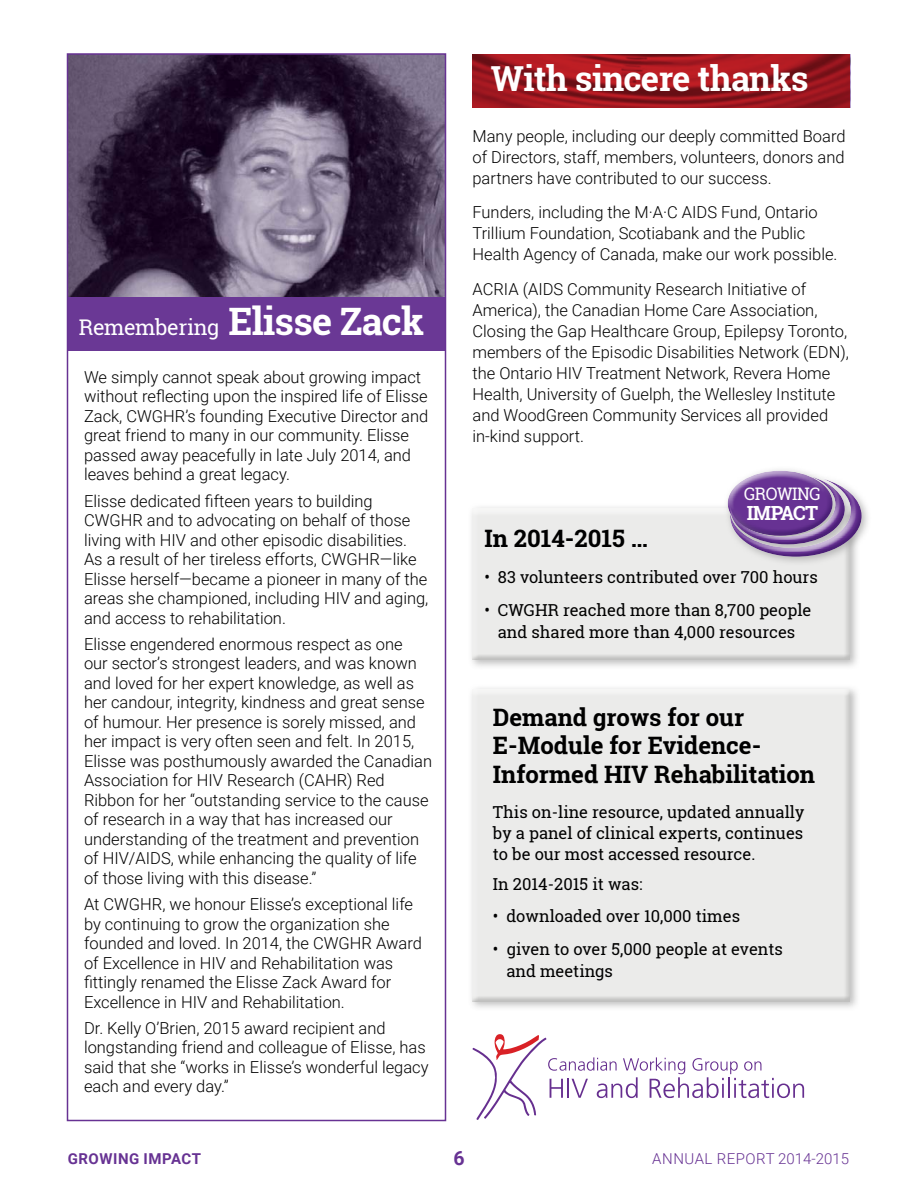
<style>
.page{position:relative;width:918px;height:1188px;background:#fff}
.page>*{position:absolute;margin:0;border:0;box-sizing:border-box;transform-origin:0 0}
.t1{font:700 34.5px "Roboto Slab";letter-spacing:-.02em;color:#fff}
.t2{font:700 24px/28.5px "Roboto Slab";color:#000}
.t3{font:21.6px "Roboto Slab";letter-spacing:-.02em;color:#fff}
.t4{font:700 19.5px "Roboto Slab";letter-spacing:-.05em;color:#fff}
.t5{font:700 19.5px "Roboto";color:#673293}
.t6{font:17.25px "Roboto Slab";letter-spacing:-.03em;color:#fff}
.t7{font:300 16.5px/19.5px "Roboto";color:#000}
.t8{font:16.5px/22.5px "Roboto Slab";color:#000;text-align:center}
.t9{font:300 15px "Roboto";letter-spacing:.03em;color:#673293}
.t10{font:700 15px "Roboto";letter-spacing:.035em;color:#673293}
.s1{font-weight:700;font-size:37.8px}
</style>
<div class="page">
<div style="left:467px;top:504px;width:393px;height:166px;background:#989898;opacity:.64"></div>
<div style="left:468px;top:504px;width:390px;height:157px;background:#989898;opacity:.45"></div>
<div style="left:467px;top:684px;width:393px;height:328px;background:#989898;opacity:.64"></div>
<div style="left:468px;top:684px;width:390px;height:319px;background:#ebebea"></div>
<div style="left:720px;top:463px;width:115px;height:55px;background:#fff"></div>
<div style="left:723px;top:470px;width:123px;height:70px;background:#fff;opacity:.75"></div>
<div style="left:725px;top:474px;width:147px;height:93px;background:#989898;opacity:.64"></div>
<div style="left:723px;top:472px;width:140px;height:80px;background:#fff;opacity:.75"></div>
<div style="left:729px;top:482px;width:140px;height:76px;background:#673293;opacity:.45"></div>
<img style="left:472px;top:54px;width:378px;height:54px">
<img style="left:70px;top:56px;width:373px;height:241px">
<div style="left:68px;top:297px;width:378px;height:54px;background:#6a3895"></div>
<svg style="left:473px;top:1034px;width:331px;height:86px"></svg>
<div style="left:67px;top:53px;width:379px;height:1068px;border:2px solid #673293"></div>
<h3 class="t3" style="left:79px;top:313px;width:347px">Remembering <span class="s1">Elisse Zack</span></h3>
<p class="t7" style="left:84px;top:367px;width:346px">We simply cannot speak about growing impact without reflecting upon the inspired life of Elisse Zack, CWGHR’s founding Executive Director and great friend to many in our community. Elisse passed away peacefully in late July 2014, and leaves behind a great legacy.</p>
<p class="t7" style="left:84px;top:490px;width:346px">Elisse dedicated fifteen years to building CWGHR and to advocating on behalf of those living with HIV and other episodic disabilities.<br>As a result of her tireless efforts, CWGHR—like Elisse herself—became a pioneer in many of the areas she championed, including HIV and aging, and access to rehabilitation.</p>
<p class="t7" style="left:84px;top:634px;width:350px">Elisse engendered enormous respect as one<br>our sector’s strongest leaders, and was known and loved for her expert knowledge, as well as her candour, integrity, kindness and great sense of humour. Her presence is sorely missed, and her impact is very often seen and felt. In 2015, Elisse was posthumously awarded the Canadian Association for HIV Research (CAHR) Red Ribbon for her “outstanding service to the cause of research in a way that has increased our understanding of the treatment and prevention of HIV/AIDS, while enhancing the quality of life of those living with this disease.”</p>
<p class="t7" style="left:84px;top:894px;width:340px">At CWGHR, we honour Elisse’s exceptional life by continuing to grow the organization she founded and loved. In 2014, the CWGHR Award of Excellence in HIV and Rehabilitation was fittingly renamed the Elisse Zack Award for Excellence in HIV and Rehabilitation.</p>
<p class="t7" style="left:84px;top:1018px;width:346px">Dr. Kelly O’Brien, 2015 award recipient and longstanding friend and colleague of Elisse, has said that she “works in Elisse’s wonderful legacy each and every day.”</p>
<h1 class="t1" style="left:491px;top:55px;width:319px">With sincere thanks</h1>
<p class="t7" style="left:472px;top:125px;width:375px;line-height:21px;text-align:justify">Many people, including our deeply committed Board of Directors, staff, members, volunteers, donors and partners have contributed to our success.</p>
<p class="t7" style="left:472px;top:202px;width:367px;line-height:21px">Funders, including the M·A·C AIDS Fund, Ontario<br>Trillium Foundation, Scotiabank and the Public<br>Health Agency of Canada, make our work possible.</p>
<p class="t7" style="left:472px;top:278px;width:378px;line-height:21px">ACRIA (AIDS Community Research Initiative of America), the Canadian Home Care Association, Closing the Gap Healthcare Group, Epilepsy Toronto, members of the Episodic Disabilities Network (EDN), the Ontario HIV Treatment Network, Revera Home Health, University of Guelph, the Wellesley Institute and WoodGreen Community Services all provided in-kind support.</p>
<p class="t6" style="left:744px;top:482px;width:76px">Growing</p>
<p class="t4" style="left:747px;top:500px;width:73px">Impact</p>
<h2 class="t2" style="left:484px;top:524px;width:165px">In 2014-2015 …</h2>
<p class="t8" style="left:484px;top:566px;width:335px">• 83 volunteers contributed over 700 hours</p>
<p class="t8" style="left:484px;top:598px;width:329px">• CWGHR reached more than 8,700 people and shared more than 4,000 resources</p>
<h2 class="t2" style="left:493px;top:703px;width:324px">Demand grows for our<br>E-Module for Evidence-<br>Informed HIV Rehabilitation</h2>
<p class="t8" style="left:493px;top:801px;width:313px;line-height:21px;text-align:justify">This on-line resource, updated annually by a panel of clinical experts, continues to be our most accessed resource.</p>
<p class="t8" style="left:493px;top:873px;width:151px">In 2014-2015 it was:</p>
<p class="t8" style="left:493px;top:905px;width:249px">• downloaded over 10,000 times</p>
<p class="t8" style="left:506px;top:937px;width:278px;text-align:left;text-indent:-13px">• given to over 5,000 people at events and meetings</p>
<p class="t10" style="left:68px;top:1148px;width:135px">GROWING IMPACT</p>
<p class="t5" style="left:453px;top:1144px;width:13px">6</p>
<p class="t9" style="left:652px;top:1148px;width:198px">Annual Report 2014-2015</p>
</div>
